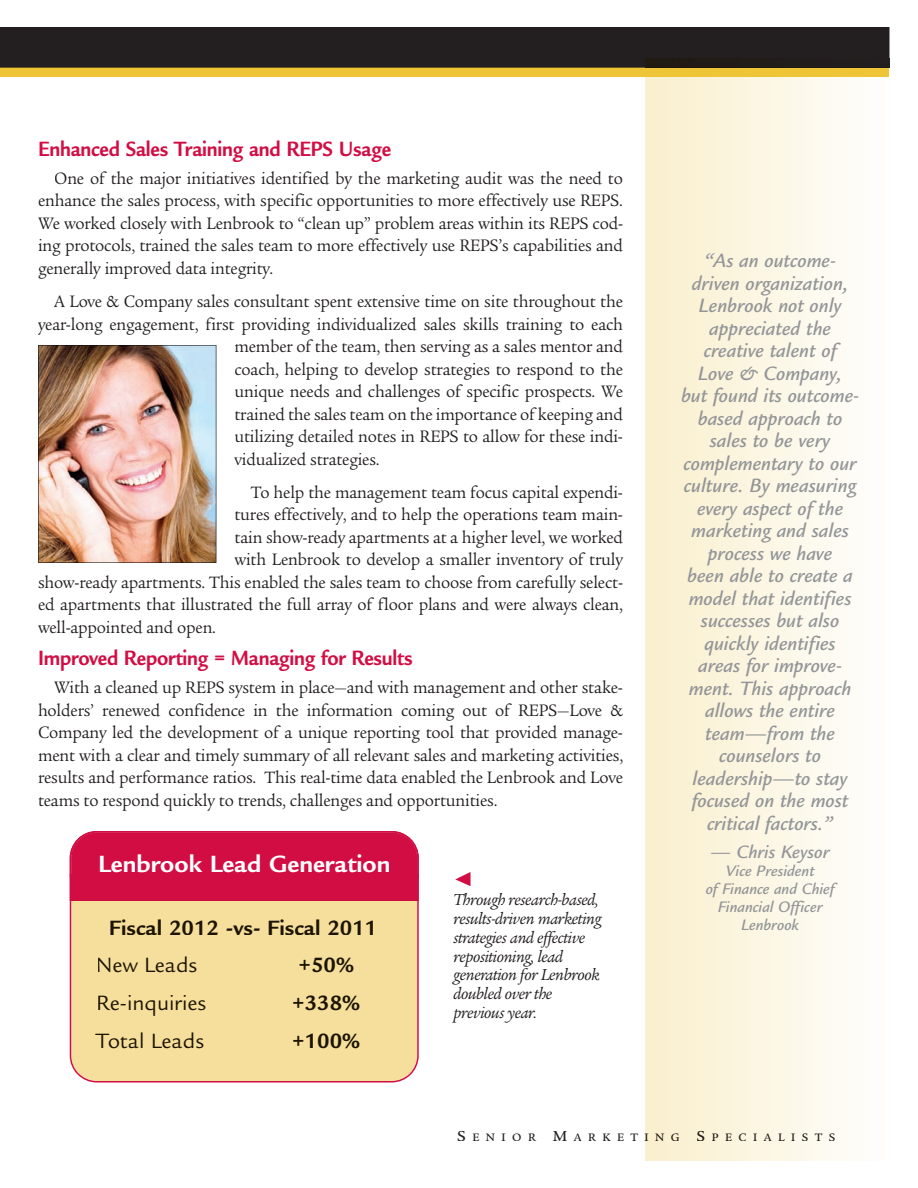
<style>
.page{position:relative;width:918px;height:1188px;background:#fff}
.page>*{position:absolute;margin:0;border:0;box-sizing:border-box;transform-origin:0 0}
.t1{font:700 25.65px "Legacy Sans";color:#fff}
.t2{font:700 22.5px "Legacy Sans";letter-spacing:-.01em;color:#d20d44;scale:.9 1}
.t3{font:700 22.5px "Legacy Sans";color:#1c1400}
.t4{font:22.5px "Legacy Sans";color:#1c1400}
.t5{font:italic 500 21px/22.5px "Legacy Sans";color:#939598;text-align:center}
.t6{font:italic 500 19.5px "Legacy Sans";color:#939598}
.t7{font:18px/22.5px "Legacy Serif";letter-spacing:-.01em;color:#231f20;text-align:justify;scale:.95 1}
.t8{font:italic 17.25px/18.8px "Legacy Serif";letter-spacing:-.02em;color:#231f20}
.t9{font:italic 500 16.5px/18px "Legacy Sans";color:#939598;text-align:center}
.t10{font:500 11.7px "Legacy Serif";letter-spacing:.555em;color:#231f20}
.s1{font-size:15.6px}
.s2{color:#201a11}
.s3{color:#201b12}
.s4{font-size:15.6px;color:#201b15}
.s5{color:#201b15}
.s6{color:#201b16}
.s7{color:#211c18}
.s8{color:#211d1a}
.s9{color:#221d1c}
</style>
<div class="page">
<svg style="left:645px;top:77px;width:202px;height:1084px"></svg>
<div style="left:0;top:68px;width:890px;height:9px;background:#efc538"></div>
<div style="left:0;top:27px;width:890px;height:41px;background:#231f20"></div>
<div style="left:645px;top:58px;width:245px;height:10px;background:#211c18"></div>
<div style="left:645px;top:1133px;width:34px;height:8px;background:#faf0d1"></div>
<svg style="left:697px;top:1131px;width:7px;height:10px"></svg>
<div style="left:712px;top:1133px;width:123px;height:8px;background:#fcf7e5"></div>
<img style="left:38px;top:345px;width:178px;height:218px">
<div style="left:70px;top:901px;width:349px;height:182px;background:#f6df9c"></div>
<div style="left:70px;top:831px;width:349px;height:43px;background:#d20d44"></div>
<div style="left:71px;top:876px;width:346px;height:24px;background:#d20d44"></div>
<div style="left:70px;top:874px;width:349px;height:27px;border:2px solid #d20d44"></div>
<div style="left:111px;top:919px;width:262px;height:16px;background:#f6df9c"></div>
<div style="left:98px;top:957px;width:99px;height:16px;background:#f6df9c"></div>
<div style="left:300px;top:958px;width:53px;height:15px;background:#f6df9c"></div>
<div style="left:98px;top:995px;width:107px;height:21px;background:#f6df9c"></div>
<div style="left:294px;top:996px;width:66px;height:14px;background:#f6df9c"></div>
<div style="left:96px;top:1032px;width:107px;height:16px;background:#f6df9c"></div>
<div style="left:294px;top:1033px;width:66px;height:15px;background:#f6df9c"></div>
<svg style="left:455px;top:872px;width:16px;height:14px"></svg>
<p class="t2" style="left:38px;top:140px;width:394px">Enhanced Sales Training and REPS Usage</p>
<p class="t7" style="left:38px;top:169px;width:617px;text-indent:16px">One of the major initiatives identified by the marketing audit was the need to enhance the sales process, with specific opportunities to more effectively use REPS.<br>We worked closely with Lenbrook to “clean up” problem areas within its REPS cod&shy;ing protocols, trained the sales team to more effectively use REPS’s capabilities and generally improved data integrity.</p>
<p class="t7" style="left:54px;top:292px;width:600px">A Love &amp; Company sales consultant spent extensive time on site throughout the</p>
<p class="t7" style="left:38px;top:314px;width:617px">year-long engagement, first providing individualized sales skills training to each</p>
<p class="t7" style="left:234px;top:337px;width:411px">member of the team, then serving as a sales mentor and</p>
<p class="t7" style="left:234px;top:359px;width:411px">coach, helping to develop strategies to respond to the</p>
<p class="t7" style="left:234px;top:382px;width:411px">unique needs and challenges of specific prospects. We</p>
<p class="t7" style="left:234px;top:404px;width:411px">trained the sales team on the importance of keeping and</p>
<p class="t7" style="left:234px;top:427px;width:411px">utilizing detailed notes in REPS to allow for these indi-</p>
<p class="t7" style="left:234px;top:449px;width:154px">vidualized strategies.</p>
<p class="t7" style="left:251px;top:483px;width:393px">To help the management team focus capital expendi-</p>
<p class="t7" style="left:234px;top:505px;width:411px">tures effectively, and to help the operations team main-</p>
<p class="t7" style="left:234px;top:528px;width:411px">tain show-ready apartments at a higher level, we worked</p>
<p class="t7" style="left:234px;top:550px;width:411px">with Lenbrook to develop a smaller inventory of truly</p>
<p class="t7" style="left:38px;top:573px;width:617px">show-ready apartments. This enabled the sales team to choose from carefully select-</p>
<p class="t7" style="left:38px;top:595px;width:617px">ed apartments that illustrated the full array of floor plans and were always clean,</p>
<p class="t7" style="left:38px;top:618px;width:189px">well-appointed and open.</p>
<p class="t2" style="left:38px;top:650px;width:418px">Improved Reporting = Managing for Results</p>
<p class="t7" style="left:38px;top:678px;width:617px;text-indent:16px">With a cleaned up REPS system in place—and with management and other stake&shy;holders’ renewed confidence in the information coming out of REPS—Love &amp; Company led the development of a unique reporting tool that provided manage&shy;ment with a clear and timely summary of all relevant sales and marketing activities, results and performance ratios. This real-time data enabled the Lenbrook and Love teams to respond quickly to trends, challenges and opportunities.</p>
<h1 class="t1" style="left:98px;top:854px;width:294px">Lenbrook Lead Generation</h1>
<p class="t3" style="left:109px;top:919px;width:270px">Fiscal 2012 -vs- Fiscal 2011</p>
<p class="t4" style="left:96px;top:957px;width:103px">New Leads</p>
<p class="t3" style="left:299px;top:957px;width:57px">+50%</p>
<p class="t4" style="left:96px;top:995px;width:111px">Re-inquiries</p>
<p class="t3" style="left:292px;top:995px;width:69px">+338%</p>
<p class="t4" style="left:96px;top:1032px;width:109px">Total Leads</p>
<p class="t3" style="left:292px;top:1032px;width:69px">+100%</p>
<p class="t8" style="left:453px;top:892px;width:149px">Through research-based, results-driven marketing strategies and effective repositioning, lead generation for Lenbrook doubled over the previous year.</p>
<p class="t5" style="left:681px;top:252px;width:180px">“As an outcome&shy;driven organization,<br>Lenbrook not only appreciated the creative talent of<br>Love &amp; Company,<br>but found its outcome&shy;based approach to sales to be very complementary to our culture. By measuring every aspect of the marketing and sales process we have<br>been able to create a model that identifies successes but also quickly identifies areas for improve&shy;ment. This approach allows the entire team—from the counselors to leadership—to stay focused on the most critical factors.”</p>
<p class="t6" style="left:711px;top:844px;width:120px">— Chris Keysor</p>
<p class="t9" style="left:706px;top:863px;width:130px">Vice President<br>of Finance and Chief<br>Financial Officer<br>Lenbrook</p>
<p class="t10" style="left:457px;top:1132px;width:380px"><span class="s1">S</span>ENIOR <span class="s1">M</span>ARKETI<span class="s2">N</span><span class="s3">G</span> <span class="s4">S</span><span class="s5">P</span><span class="s6">EC</span><span class="s7">IA</span><span class="s8">LIST</span><span class="s9">S</span></p>
</div>
